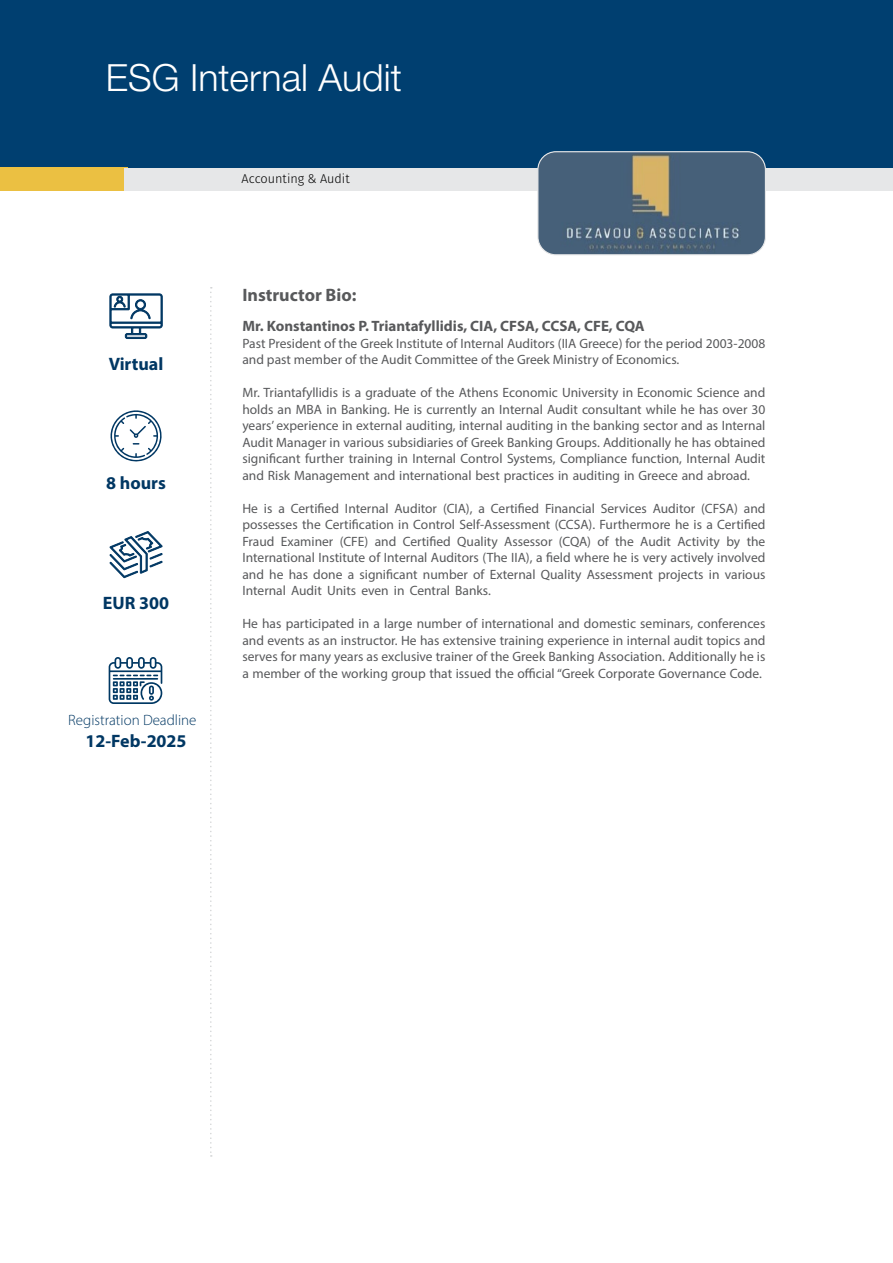
<style>
.page{position:relative;width:893px;height:1263px;background:#fff}
.page>*{position:absolute;margin:0;border:0;box-sizing:border-box;transform-origin:0 0}
.t1{font:300 37.5px "Helvetica Neue LT Std";color:#fff}
.t2{font:700 18px "Myriad Pro";color:#003763}
.t3{font:700 18px "Myriad Pro";color:#58595b}
.t4{font:700 15px "Myriad Pro";color:#58595b}
.t5{font:300 15px "Myriad Pro";color:#003763}
.t6{font:13.5px/16.5px "Myriad Pro";color:#58595b;text-align:justify}
.t7{font:300 12.75px "Fira Sans";color:#000}
</style>
<div class="page">
<div style="left:0;top:0;width:893px;height:168px;background:#003f70"></div>
<div style="left:0;top:168px;width:128px;height:23px;background:#ebc042"></div>
<div style="left:124px;top:168px;width:769px;height:22px;background:#e6e7e8"></div>
<svg style="left:210px;top:287px;width:2px;height:870px"></svg>
<svg style="left:109px;top:531px;width:54px;height:47px"></svg>
<svg style="left:111px;top:410px;width:51px;height:52px"></svg>
<svg style="left:109px;top:657px;width:53px;height:47px"></svg>
<svg style="left:109px;top:293px;width:54px;height:46px"></svg>
<img style="left:539px;top:153px;width:226px;height:102px">
<div style="left:537px;top:151px;width:229px;height:104px;border:1px solid #e6e7e8;border-radius:18px"></div>
<h1 class="t1" style="left:106px;top:54px;width:297px">ESG Internal Audit</h1>
<h2 class="t2" style="left:109px;top:353px;width:56px">Virtual</h2>
<h2 class="t2" style="left:106px;top:472px;width:61px">8 hours</h2>
<h2 class="t2" style="left:103px;top:591px;width:68px">EUR 300</h2>
<p class="t5" style="left:68px;top:711px;width:130px">Registration Deadline</p>
<h2 class="t2" style="left:86px;top:729px;width:103px">12-Feb-2025</h2>
<p class="t7" style="left:242px;top:169px;width:110px">Accounting &amp; Audit</p>
<h2 class="t3" style="left:242px;top:283px;width:116px">Instructor Bio:</h2>
<p class="t4" style="left:242px;top:316px;width:404px">Mr. Konstantinos P. Triantafyllidis, CIA, CFSA, CCSA, CFE, CQA</p>
<p class="t6" style="left:242px;top:335px;width:524px">Past President of the Greek Institute of Internal Auditors (IIA Greece) for the period 2003-2008 and past member of the Audit Committee of the Greek Ministry of Economics.</p>
<p class="t6" style="left:242px;top:384px;width:525px">Mr. Triantafyllidis is a graduate of the Athens Economic University in Economic Science and holds an MBA in Banking. He is currently an Internal Audit consultant while he has over 30 years’ experience in external auditing, internal auditing in the banking sector and as Internal Audit Manager in various subsidiaries of Greek Banking Groups. Additionally he has obtained significant further training in Internal Control Systems, Compliance function, Internal Audit and Risk Management and international best practices in auditing in Greece and abroad.</p>
<p class="t6" style="left:242px;top:500px;width:525px">He is a Certified Internal Auditor (CIA), a Certified Financial Services Auditor (CFSA) and possesses the Certification in Control Self-Assessment (CCSA). Furthermore he is a Certified Fraud Examiner (CFE) and Certified Quality Assessor (CQA) of the Audit Activity by the International Institute of Internal Auditors (The IIA), a field where he is very actively involved and he has done a significant number of External Quality Assessment projects in various Internal Audit Units even in Central Banks.</p>
<p class="t6" style="left:242px;top:615px;width:525px">He has participated in a large number of international and domestic seminars, conferences and events as an instructor. He has extensive training experience in internal audit topics and serves for many years as exclusive trainer of the Greek Banking Association. Additionally he is a member of the working group that issued the official “Greek Corporate Governance Code.</p>
</div>
